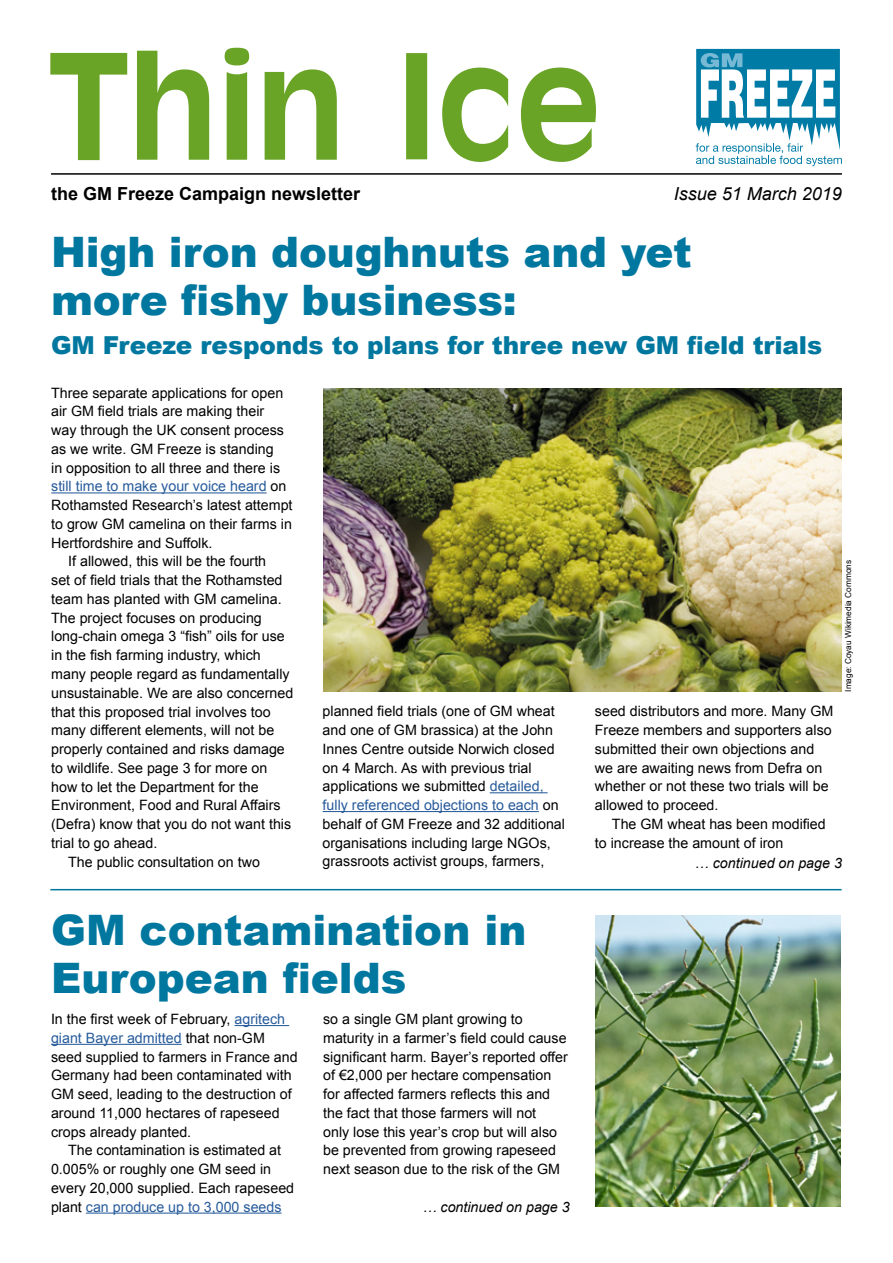
<style>
.page{position:relative;width:893px;height:1263px;background:#fff}
.page>*{position:absolute;margin:0;border:0;box-sizing:border-box;transform-origin:0 0}
.t1{font:900 42px/48px "Arial";letter-spacing:-.005em;color:#00779f}
.t2{font:900 24.75px "Arial";letter-spacing:-.005em;color:#00779f}
.t3{font:700 18px "Arial";color:#000}
.t4{font:italic 18px "Arial";color:#000}
.t5{font:14.25px/18.8px "Arial";color:#000}
.t6{font:italic 14.25px "Arial";color:#000}
.t7{font:14.25px "Arial";color:#275b9b}
.t8{font:8.25px "Arial";color:#000}
.s1{color:#000}
.s2{color:#275b9b}
</style>
<div class="page">
<svg style="left:50px;top:53px;width:77px;height:107px"></svg>
<svg style="left:137px;top:48px;width:200px;height:112px"></svg>
<svg style="left:406px;top:53px;width:190px;height:109px"></svg>
<hr style="left:51px;top:173px;width:791px;height:2px;background:#000">
<hr style="left:50px;top:889px;width:792px;height:1px;background:#00779f">
<svg style="left:696px;top:49px;width:146px;height:117px"></svg>
<hr style="left:234px;top:1025px;width:55px;height:1px;background:#275b9b">
<hr style="left:51px;top:1044px;width:131px;height:1px;background:#275b9b">
<hr style="left:86px;top:1212px;width:196px;height:1px;background:#275b9b">
<hr style="left:51px;top:492px;width:216px;height:1px;background:#275b9b">
<hr style="left:490px;top:792px;width:58px;height:1px;background:#275b9b">
<hr style="left:323px;top:811px;width:216px;height:1px;background:#275b9b">
<img style="left:323px;top:388px;width:519px;height:304px">
<img style="left:596px;top:915px;width:245px;height:291px">
<p class="t3" style="left:51px;top:182px;width:311px">the GM Freeze Campaign newsletter</p>
<p class="t4" style="left:674px;top:182px;width:170px">Issue 51 March 2019</p>
<h1 class="t1" style="left:51px;top:227px;width:642px">High iron doughnuts and yet more fishy business:</h1>
<h2 class="t2" style="left:51px;top:327px;width:773px">GM Freeze responds to plans for three new GM field trials</h2>
<p class="t5" style="left:51px;top:383px;width:234px">Three separate applications for open</p>
<p class="t5" style="left:51px;top:402px;width:215px">air GM field trials are making their</p>
<p class="t5" style="left:51px;top:421px;width:234px">way through the UK consent process</p>
<p class="t5" style="left:51px;top:440px;width:224px">as we write. GM Freeze is standing</p>
<p class="t5" style="left:51px;top:458px;width:230px">in opposition to all three and there is</p>
<p class="t7" style="left:51px;top:477px;width:237px">still time to make your voice heard <span class="s1">on</span></p>
<p class="t5" style="left:51px;top:496px;width:243px">Rothamsted Research’s latest attempt</p>
<p class="t5" style="left:51px;top:515px;width:242px">to grow GM camelina on their farms in</p>
<p class="t5" style="left:51px;top:533px;width:163px">Hertfordshire and Suffolk.</p>
<p class="t5" style="left:68px;top:552px;width:200px">If allowed, this will be the fourth</p>
<p class="t5" style="left:51px;top:571px;width:233px">set of field trials that the Rothamsted</p>
<p class="t5" style="left:51px;top:590px;width:232px">team has planted with GM camelina.</p>
<p class="t5" style="left:51px;top:608px;width:212px">The project focuses on producing</p>
<p class="t5" style="left:51px;top:627px;width:235px">long-chain omega 3 “fish” oils for use</p>
<p class="t5" style="left:51px;top:646px;width:211px">in the fish farming industry, which</p>
<p class="t5" style="left:51px;top:665px;width:240px">many people regard as fundamentally</p>
<p class="t5" style="left:51px;top:683px;width:244px">unsustainable. We are also concerned</p>
<p class="t5" style="left:51px;top:702px;width:221px">that this proposed trial involves too</p>
<p class="t5" style="left:51px;top:721px;width:225px">many different elements, will not be</p>
<p class="t5" style="left:51px;top:740px;width:235px">properly contained and risks damage</p>
<p class="t5" style="left:51px;top:758px;width:218px">to wildlife. See page 3 for more on</p>
<p class="t5" style="left:51px;top:777px;width:209px">how to let the Department for the</p>
<p class="t5" style="left:51px;top:796px;width:231px">Environment, Food and Rural Affairs</p>
<p class="t5" style="left:51px;top:815px;width:241px">(Defra) know that you do not want this</p>
<p class="t5" style="left:51px;top:833px;width:108px">trial to go ahead.</p>
<p class="t5" style="left:68px;top:852px;width:193px">The public consultation on two</p>
<p class="t8" style="left:843px;top:692px;width:133px;rotate:-90deg">Image: Coyau Wikimedia Commons</p>
<p class="t5" style="left:323px;top:702px;width:244px">planned field trials (one of GM wheat and one of GM brassica) at the John Innes Centre outside Norwich closed on 4 March. As with previous trial applications we submitted <span class="s2">detailed, fully referenced objections to each</span> on behalf of GM Freeze and 32 additional organisations including large NGOs, grassroots activist groups, farmers,</p>
<p class="t5" style="left:595px;top:702px;width:240px">seed distributors and more. Many GM<br>Freeze members and supporters also submitted their own objections and we are awaiting news from Defra on whether or not these two trials will be allowed to proceed.</p>
<p class="t5" style="left:595px;top:815px;width:232px;text-indent:17px">The GM wheat has been modified to increase the amount of iron</p>
<p class="t6" style="left:695px;top:853px;width:149px">… continued on page 3</p>
<h1 class="t1" style="left:51px;top:905px;width:477px">GM contamination in<br>European fields</h1>
<p class="t5" style="left:323px;top:1010px;width:246px">so a single GM plant growing to maturity in a farmer’s field could cause significant harm. Bayer’s reported offer of €2,000 per hectare compensation for affected farmers reflects this and the fact that those farmers will not<br>only lose this year’s crop but will also be prevented from growing rapeseed next season due to the risk of the GM</p>
<p class="t5" style="left:51px;top:1010px;width:248px">In the first week of February, <span class="s2">agritech giant Bayer admitted</span> that non-GM seed supplied to farmers in France and Germany had been contaminated with GM seed, leading to the destruction of around 11,000 hectares of rapeseed crops already planted.</p>
<p class="t5" style="left:51px;top:1141px;width:245px;text-indent:17px">The contamination is estimated at 0.005% or roughly one GM seed in every 20,000 supplied. Each rapeseed plant <span class="s2">can produce up to 3,000 seeds</span></p>
<p class="t6" style="left:422px;top:1198px;width:149px">… continued on page 3</p>
</div>
